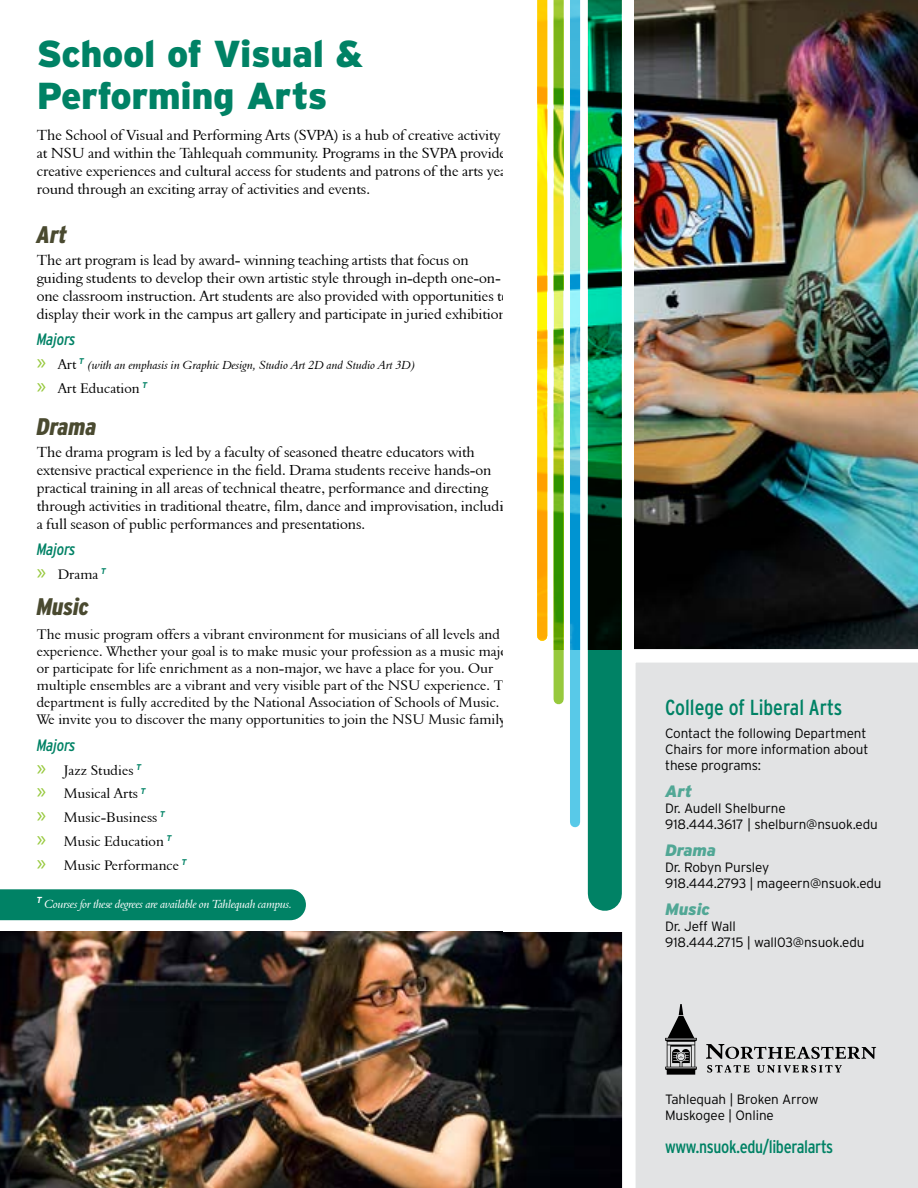
<style>
.page{position:relative;width:918px;height:1188px;background:#fff}
.page>*{position:absolute;margin:0;border:0;box-sizing:border-box;transform-origin:0 0}
.t1{font:900 37.5px/42px "Interstate";letter-spacing:-.01em;color:#008265}
.t2{font:italic 900 condensed 24px "Interstate";color:#4a4a30}
.t3{font:condensed 21.75px "Interstate";color:#008265}
.t4{font:condensed 18px "Interstate";letter-spacing:-.02em;color:#008265}
.t5{font:italic condensed 16.5px "Interstate";letter-spacing:-.01em;color:#008265}
.t6{font:italic 900 16.5px "Interstate";letter-spacing:-.01em;color:#51a795}
.t7{font:15px/18px "Aldine 401 BT Roman A";letter-spacing:-.01em;color:#000}
.t8{font:14.25px/17.1px "Aldine 401 BT Roman A";color:#000}
.Sidebar_Body{font:300 13.5px/16.2px "Interstate";letter-spacing:-.01em;color:#000}
.t9{font:12px "Aldine 401 BT Italic A";color:#000}
.t10{font:12px "Aldine 401 BT Italic A";letter-spacing:-.02em;color:#fff}
.s1{font-family:"Myriad Pro";font-size:22.5px;color:#97c93d}
.s2{font-family:"Aldine 401 BT Roman A";font-size:14.25px}
</style>
<div class="page">
<img style="left:0;top:932px;width:615px;height:256px">
<img style="left:634px;top:0;width:284px;height:642px">
<svg style="left:0;top:889px;width:306px;height:32px;background:#0b876b"></svg>
<svg style="left:615px;top:642px;width:303px;height:546px;background:#dfe0e1"></svg>
<svg style="left:665px;top:1004px;width:32px;height:71px;background:#838384"></svg>
<svg style="left:706px;top:1044px;width:170px;height:15px;background:#9a9b9b"></svg>
<svg style="left:707px;top:1065px;width:43px;height:8px"></svg>
<svg style="left:757px;top:1065px;width:85px;height:8px"></svg>
<div style="left:503px;top:0;width:130px;height:932px;background:#fff"></div>
<svg style="left:554px;top:0;width:10px;height:699px;background:#90bf26"></svg>
<svg style="left:537px;top:0;width:10px;height:636px;background:#ffcb02"></svg>
<svg style="left:570px;top:0;width:10px;height:822px;background:#4cbcdf"></svg>
<svg style="left:588px;top:0;width:34px;height:894px;background:#006944"></svg>
<h1 class="t1" style="left:37px;top:32px;width:328px">School of Visual &amp;<br>Performing Arts</h1>
<p class="t7" style="left:37px;top:126px;width:477px">The School of Visual and Performing Arts (SVPA) is a hub of creative activity at NSU and within the Tahlequah community. Programs in the SVPA provide creative experiences and cultural access for students and patrons of the arts year round through an exciting array of activities and events.</p>
<h2 class="t2" style="left:37px;top:220px;width:32px">Art</h2>
<p class="t7" style="left:37px;top:251px;width:481px">The art program is lead by award- winning teaching artists that focus on guiding students to develop their own artistic style through in-depth one-on&shy;one classroom instruction. Art students are also provided with opportunities to display their work in the campus art gallery and participate in juried exhibitions.</p>
<h3 class="t5" style="left:37px;top:329px;width:40px">Majors</h3>
<p class="t9" style="left:37px;top:358px;width:380px"><span class="s1">»</span> <span class="s2">Art</span> <sup>T</sup> (with an emphasis in Graphic Design, Studio Art 2D and Studio Art 3D)</p>
<p class="t8" style="left:37px;top:380px;width:112px"><span class="s1">»</span> Art Education <sup>T</sup></p>
<h2 class="t2" style="left:37px;top:412px;width:61px">Drama</h2>
<p class="t7" style="left:37px;top:443px;width:483px">The drama program is led by a faculty of seasoned theatre educators with extensive practical experience in the field. Drama students receive hands-on practical training in all areas of technical theatre, performance and directing through activities in traditional theatre, film, dance and improvisation, including a full season of public performances and presentations.</p>
<h3 class="t5" style="left:37px;top:540px;width:40px">Majors</h3>
<p class="t8" style="left:37px;top:566px;width:71px"><span class="s1">»</span> Drama <sup>T</sup></p>
<p class="t2" style="left:37px;top:592px;width:54px">Music</p>
<p class="t8" style="left:37px;top:625px;width:483px">The music program offers a vibrant environment for musicians of all levels and experience. Whether your goal is to make music your profession as a music major or participate for life enrichment as a non-major, we have a place for you. Our multiple ensembles are a vibrant and very visible part of the NSU experience. The department is fully accredited by the National Association of Schools of Music.<br>We invite you to discover the many opportunities to join the NSU Music family.</p>
<h3 class="t5" style="left:37px;top:735px;width:40px">Majors</h3>
<p class="t8" style="left:37px;top:761px;width:106px"><span class="s1">»</span> Jazz Studies <sup>T</sup></p>
<p class="t8" style="left:37px;top:785px;width:110px"><span class="s1">»</span> Musical Arts <sup>T</sup></p>
<p class="t8" style="left:37px;top:809px;width:130px"><span class="s1">»</span> Music-Business <sup>T</sup></p>
<p class="t8" style="left:37px;top:833px;width:136px"><span class="s1">»</span> Music Education <sup>T</sup></p>
<p class="t8" style="left:37px;top:856px;width:152px"><span class="s1">»</span> Music Performance <sup>T</sup></p>
<p class="t10" style="left:37px;top:897px;width:257px"><sup>T</sup> Courses for these degrees are available on Tahlequah campus.</p>
<h2 class="t3" style="left:665px;top:694px;width:179px">College of Liberal Arts</h2>
<p class="Sidebar_Body" style="left:665px;top:725px;width:205px">Contact the following Department<br>Chairs for more information about these programs:</p>
<h3 class="t6" style="left:665px;top:781px;width:29px">Art</h3>
<p class="Sidebar_Body" style="left:665px;top:800px;width:214px">Dr. Audell Shelburne<br>918.444.3617 | shelburn@nsuok.edu</p>
<h3 class="t6" style="left:665px;top:840px;width:52px">Drama</h3>
<p class="Sidebar_Body" style="left:665px;top:859px;width:218px">Dr. Robyn Pursley<br>918.444.2793 | mageern@nsuok.edu</p>
<h3 class="t6" style="left:665px;top:899px;width:46px">Music</h3>
<p class="Sidebar_Body" style="left:665px;top:918px;width:201px">Dr. Jeff Wall<br>918.444.2715 | wall03@nsuok.edu</p>
<p class="Sidebar_Body" style="left:665px;top:1091px;width:155px">Tahlequah | Broken Arrow<br>Muskogee | Online</p>
<p class="t4" style="left:665px;top:1136px;width:170px">www.nsuok.edu/liberalarts</p>
</div>
